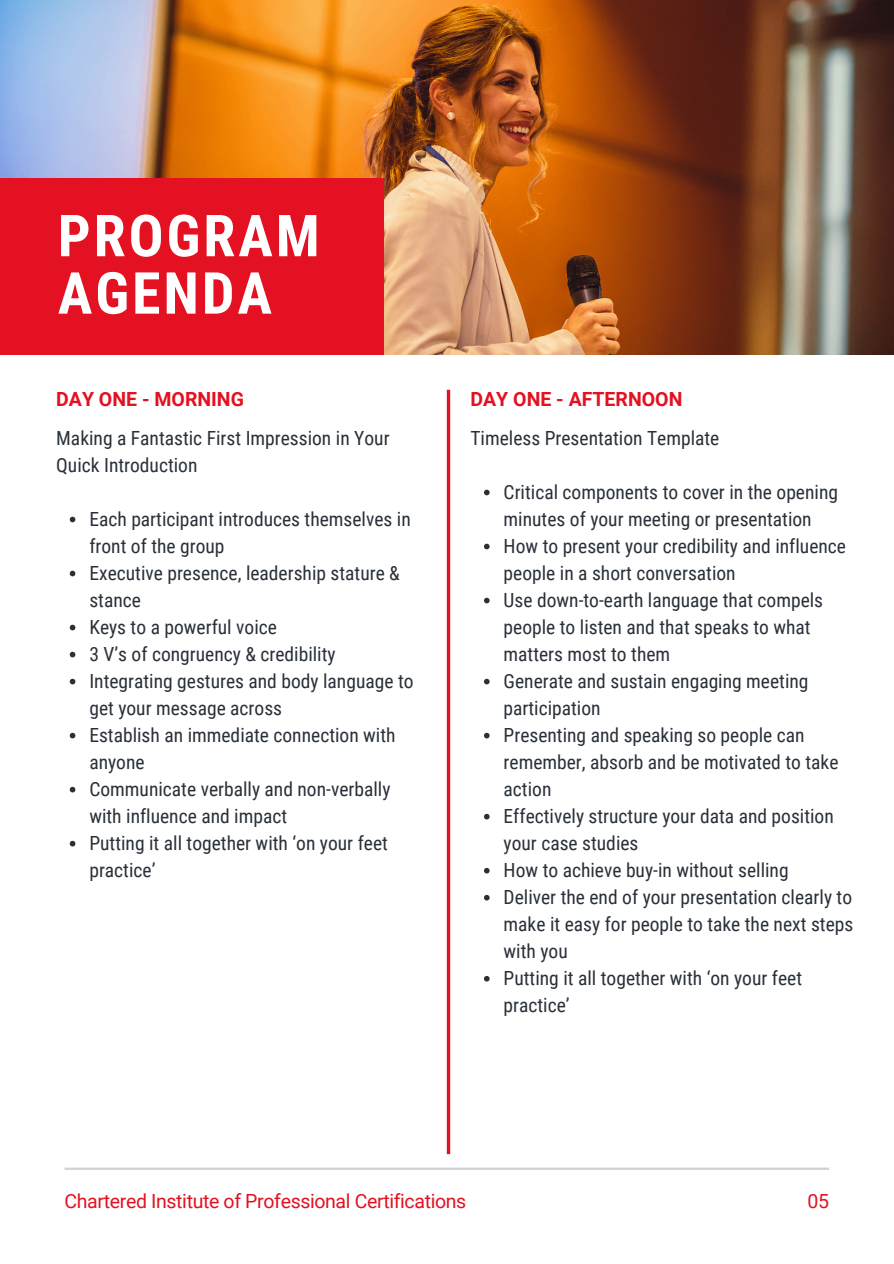
<style>
.page{position:relative;width:894px;height:1264px;background:#fff}
.page>*{position:absolute;margin:0;border:0;box-sizing:border-box;transform-origin:0 0}
.t1{font:700 57.9px/57.3px "Roboto Condensed";letter-spacing:.05em;color:#fff}
.t2{font:19.5px/27px "Roboto Condensed";color:#293039}
.t3{font:19.5px "Roboto";letter-spacing:-.015em;color:#e31121}
.t4{font:700 19.5px "Roboto";color:#e31121}
</style>
<div class="page">
<img style="left:0;top:0;width:893px;height:354px">
<div style="left:0;top:178px;width:383px;height:176px;background:#e31121"></div>
<hr style="left:65px;top:1167px;width:763px;height:2px;background:#d1d1d1">
<svg style="left:70px;top:516px;width:5px;height:6px"></svg>
<svg style="left:70px;top:570px;width:5px;height:6px"></svg>
<svg style="left:70px;top:624px;width:5px;height:6px"></svg>
<svg style="left:70px;top:651px;width:5px;height:6px"></svg>
<svg style="left:70px;top:678px;width:5px;height:6px"></svg>
<svg style="left:70px;top:732px;width:5px;height:6px"></svg>
<svg style="left:70px;top:786px;width:5px;height:6px"></svg>
<svg style="left:70px;top:840px;width:5px;height:6px"></svg>
<svg style="left:446px;top:390px;width:4px;height:764px;background:#e8424e"></svg>
<svg style="left:484px;top:489px;width:5px;height:6px"></svg>
<svg style="left:484px;top:543px;width:5px;height:6px"></svg>
<svg style="left:484px;top:597px;width:5px;height:6px"></svg>
<svg style="left:484px;top:678px;width:5px;height:6px"></svg>
<svg style="left:484px;top:732px;width:5px;height:6px"></svg>
<svg style="left:484px;top:813px;width:5px;height:6px"></svg>
<svg style="left:484px;top:867px;width:5px;height:6px"></svg>
<svg style="left:484px;top:894px;width:5px;height:6px"></svg>
<svg style="left:484px;top:975px;width:5px;height:6px"></svg>
<p class="t1" style="left:58px;top:208px;width:263px">PROGRAM<br>AGENDA</p>
<p class="t4" style="left:56px;top:388px;width:189px">DAY ONE - MORNING</p>
<h1 class="t2" style="left:56px;top:424px;width:335px">Making a Fantastic First Impression in Your<br>Quick Introduction</h1>
<h2 class="t2" style="left:89px;top:505px;width:323px">Each participant introduces themselves in front of the group</h2>
<p class="t2" style="left:89px;top:559px;width:312px">Executive presence, leadership stature &amp; stance</p>
<p class="t2" style="left:89px;top:613px;width:189px">Keys to a powerful voice</p>
<p class="t2" style="left:89px;top:640px;width:248px">3 V’s of congruency &amp; credibility</p>
<p class="t2" style="left:89px;top:667px;width:325px">Integrating gestures and body language to get your message across</p>
<p class="t2" style="left:89px;top:721px;width:307px">Establish an immediate connection with anyone</p>
<p class="t2" style="left:89px;top:775px;width:302px">Communicate verbally and non-verbally with influence and impact</p>
<p class="t2" style="left:89px;top:829px;width:300px">Putting it all together with ‘on your feet practice’</p>
<p class="t4" style="left:470px;top:388px;width:213px">DAY ONE - AFTERNOON</p>
<h2 class="t2" style="left:470px;top:424px;width:250px">Timeless Presentation Template</h2>
<p class="t2" style="left:503px;top:478px;width:336px">Critical components to cover in the opening minutes of your meeting or presentation</p>
<p class="t2" style="left:503px;top:532px;width:344px">How to present your credibility and influence people in a short conversation</p>
<p class="t2" style="left:503px;top:586px;width:321px">Use down-to-earth language that compels people to listen and that speaks to what matters most to them</p>
<p class="t2" style="left:503px;top:667px;width:306px">Generate and sustain engaging meeting participation</p>
<p class="t2" style="left:503px;top:721px;width:336px">Presenting and speaking so people can remember, absorb and be motivated to take action</p>
<p class="t2" style="left:503px;top:802px;width:331px">Effectively structure your data and position your case studies</p>
<p class="t2" style="left:503px;top:856px;width:286px">How to achieve buy-in without selling</p>
<p class="t2" style="left:503px;top:883px;width:351px;text-align:justify">Deliver the end of your presentation clearly to make it easy for people to take the next steps with you</p>
<p class="t2" style="left:503px;top:964px;width:300px">Putting it all together with ‘on your feet practice’</p>
<p class="t3" style="left:65px;top:1189px;width:403px">Chartered Institute of Professional Certifications</p>
<p class="t3" style="left:807px;top:1189px;width:23px">05</p>
</div>
